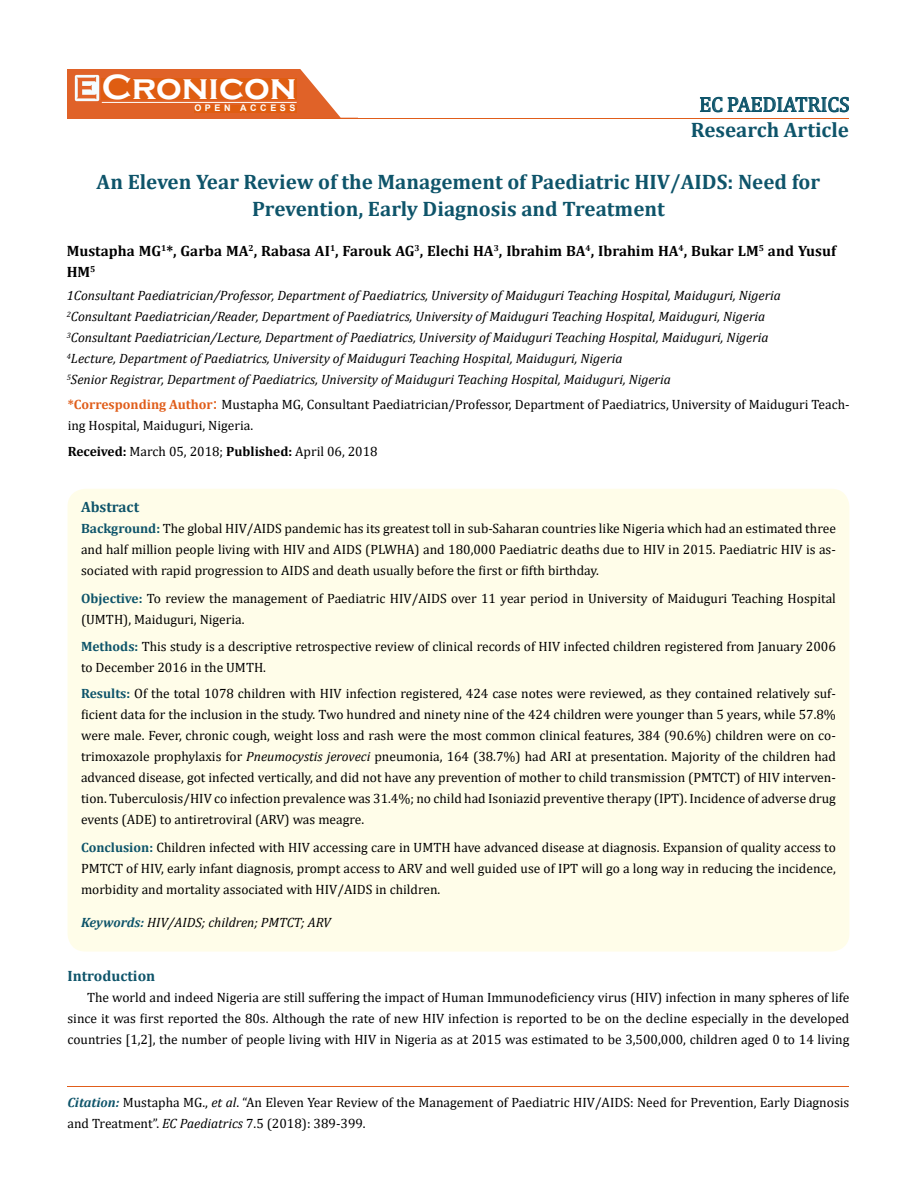
<style>
.page{position:relative;width:917px;height:1190px;background:#fff}
.page>*{position:absolute;margin:0;border:0;box-sizing:border-box;transform-origin:0 0}
.t1{font:700 36px "Copperplate Gothic";color:#fff}
.t2{font:700 21px/27px "Cambria";color:#0e546a;text-align:center}
.t3{font:21px "Cambria";color:#0e546a}
.t4{font:700 15px/21px "Cambria";color:#000}
.t5{font:700 15px "Cambria";color:#0e546a}
.t6{font:13.5px/21px "Cambria";color:#000}
.t7{font:italic 13.5px/21px "Cambria";color:#000}
.t8{font:700 9px "Arial";letter-spacing:.4em;color:#fff}
.s1{font-weight:700;color:#e05d1a}
.s2{font-size:18px;color:#e05d1a}
.s3{font-weight:700}
.s4{font-weight:700;color:#0e546a}
.s5{font-style:italic}
.s6{font-weight:700;font-style:italic;color:#0e546a}
</style>
<div class="page">
<div style="left:67px;top:70px;width:290px;height:49px;background:#e06228"></div>
<svg style="left:300px;top:69px;width:58px;height:49px"></svg>
<img style="left:75px;top:75px;width:24px;height:26px">
<div style="left:102px;top:79px;width:195px;height:21px;background:#df5d11"></div>
<div style="left:194px;top:105px;width:103px;height:7px;background:#df5d11"></div>
<svg style="left:700px;top:97px;width:149px;height:15px"></svg>
<hr style="left:102px;top:102px;width:194px;height:1px;background:#fff">
<hr style="left:279px;top:118px;width:569px;height:1px;background:#e05d1a">
<hr style="left:67px;top:1086px;width:782px;height:1px;background:#e05d1a">
<div style="left:67px;top:489px;width:782px;height:462px;background:#fffde9;border-radius:18px"></div>
<h1 class="t1" style="left:102px;top:68px;width:196px">Cronicon</h1>
<p class="t8" style="left:194px;top:102px;width:103px">OPEN ACCESS</p>
<h2 class="t3" style="left:699px;top:92px;width:152px">EC PAEDIATRICS</h2>
<h2 class="t2" style="left:690px;top:116px;width:160px">Research Article</h2>
<h2 class="t2" style="left:97px;top:168px;width:725px">An Eleven Year Review of the Management of Paediatric HIV/AIDS: Need for<br>Prevention, Early Diagnosis and Treatment</h2>
<p class="t4" style="left:67px;top:240px;width:770px">Mustapha MG<sup>1</sup>*, Garba MA<sup>2</sup>, Rabasa AI<sup>1</sup>, Farouk AG<sup>3</sup>, Elechi HA<sup>3</sup>, Ibrahim BA<sup>4</sup>, Ibrahim HA<sup>4</sup>, Bukar LM<sup>5</sup> and Yusuf<br>HM<sup>5</sup></p>
<p class="t7" style="left:67px;top:284px;width:715px">1Consultant Paediatrician/Professor, Department of Paediatrics, University of Maiduguri Teaching Hospital, Maiduguri, Nigeria <sup>2</sup>Consultant Paediatrician/Reader, Department of Paediatrics, University of Maiduguri Teaching Hospital, Maiduguri, Nigeria <sup>3</sup>Consultant Paediatrician/Lecture, Department of Paediatrics, University of Maiduguri Teaching Hospital, Maiduguri, Nigeria <sup>4</sup>Lecture, Department of Paediatrics, University of Maiduguri Teaching Hospital, Maiduguri, Nigeria<br><sup>5</sup>Senior Registrar, Department of Paediatrics, University of Maiduguri Teaching Hospital, Maiduguri, Nigeria</p>
<p class="t6" style="left:68px;top:393px;width:783px"><span class="s1">*Corresponding Author</span><span class="s2">:</span> Mustapha MG, Consultant Paediatrician/Professor, Department of Paediatrics, University of Maiduguri Teach&shy;ing Hospital, Maiduguri, Nigeria.</p>
<p class="t6" style="left:68px;top:440px;width:311px"><span class="s3">Received:</span> March 05, 2018; <span class="s3">Published:</span> April 06, 2018</p>
<p class="t5" style="left:81px;top:496px;width:60px">Abstract</p>
<p class="t6" style="left:81px;top:518px;width:756px;text-align:justify"><span class="s4">Background:</span> The global HIV/AIDS pandemic has its greatest toll in sub-Saharan countries like Nigeria which had an estimated three and half million people living with HIV and AIDS (PLWHA) and 180,000 Paediatric deaths due to HIV in 2015. Paediatric HIV is as&shy;sociated with rapid progression to AIDS and death usually before the first or fifth birthday.</p>
<p class="t6" style="left:81px;top:587px;width:756px"><span class="s4">Objective:</span> To review the management of Paediatric HIV/AIDS over 11 year period in University of Maiduguri Teaching Hospital (UMTH), Maiduguri, Nigeria.</p>
<p class="t6" style="left:81px;top:636px;width:756px"><span class="s4">Methods:</span> This study is a descriptive retrospective review of clinical records of HIV infected children registered from January 2006 to December 2016 in the UMTH.</p>
<p class="t6" style="left:81px;top:683px;width:756px;text-align:justify"><span class="s4">Results:</span> Of the total 1078 children with HIV infection registered, 424 case notes were reviewed, as they contained relatively suf&shy;ficient data for the inclusion in the study. Two hundred and ninety nine of the 424 children were younger than 5 years, while 57.8% were male. Fever, chronic cough, weight loss and rash were the most common clinical features, 384 (90.6%) children were on co&shy;trimoxazole prophylaxis for <span class="s5">Pneumocystis jeroveci</span> pneumonia, 164 (38.7%) had ARI at presentation. Majority of the children had advanced disease, got infected vertically, and did not have any prevention of mother to child transmission (PMTCT) of HIV interven&shy;tion. Tuberculosis/HIV co infection prevalence was 31.4%; no child had Isoniazid preventive therapy (IPT). Incidence of adverse drug events (ADE) to antiretroviral (ARV) was meagre.</p>
<p class="t6" style="left:81px;top:836px;width:756px;text-align:justify"><span class="s4">Conclusion:</span> Children infected with HIV accessing care in UMTH have advanced disease at diagnosis. Expansion of quality access to PMTCT of HIV, early infant diagnosis, prompt access to ARV and well guided use of IPT will go a long way in reducing the incidence, morbidity and mortality associated with HIV/AIDS in children.</p>
<p class="t7" style="left:81px;top:911px;width:251px"><span class="s4">Keywords:</span> HIV/AIDS; children; PMTCT; ARV</p>
<p class="t5" style="left:67px;top:965px;width:89px">Introduction</p>
<p class="t6" style="left:67px;top:987px;width:783px;text-align:justify;text-indent:19px">The world and indeed Nigeria are still suffering the impact of Human Immunodeficiency virus (HIV) infection in many spheres of life since it was first reported the 80s. Although the rate of new HIV infection is reported to be on the decline especially in the developed countries [1,2], the number of people living with HIV in Nigeria as at 2015 was estimated to be 3,500,000, children aged 0 to 14 living</p>
<p class="t6" style="left:67px;top:1091px;width:783px"><span class="s6">Citation:</span> Mustapha MG., <span class="s5">et al</span>. “An Eleven Year Review of the Management of Paediatric HIV/AIDS: Need for Prevention, Early Diagnosis and Treatment”. <span class="s5">EC Paediatrics</span> 7.5 (2018): 389-399.</p>
</div>
